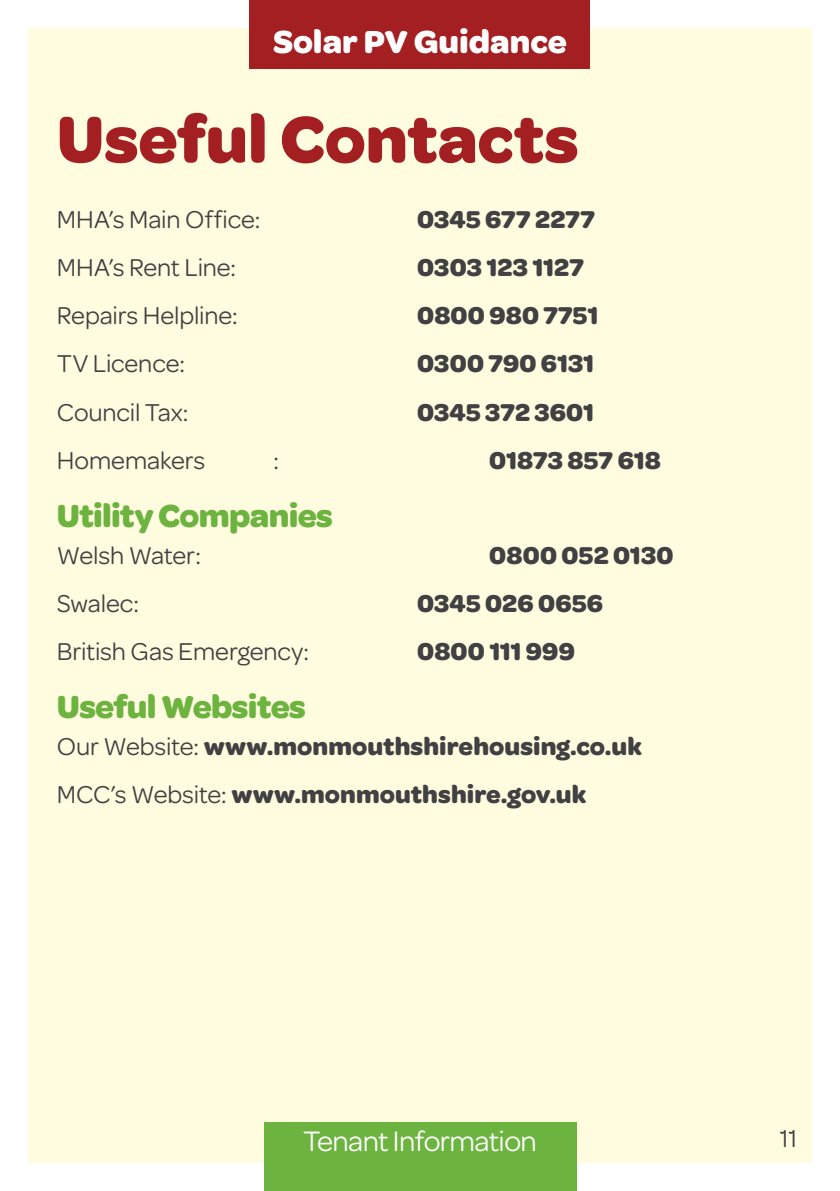
<style>
.page{position:relative;width:840px;height:1191px;background:#fff}
.page>*{position:absolute;margin:0;border:0;box-sizing:border-box;transform-origin:0 0}
.t1{font:700 70px "Omnes";letter-spacing:-.005em;color:#a31f21}
.t2{font:700 34px "Omnes";letter-spacing:-.02em;color:#6cb33f}
.t3{font:700 34px "Omnes";color:#fff}
.t4{font:30px "Omnes";letter-spacing:-.02em;color:#fff}
.t5{font:700 26px/48.2px "Omnes";letter-spacing:.005em;color:#414042}
.t6{font:26px "Omnes";letter-spacing:-.005em;color:#414042}
.s1{font-weight:400}
</style>
<div class="page">
<div style="left:28px;top:28px;width:783px;height:1134px;background:#fffcdf"></div>
<div style="left:249px;top:0;width:341px;height:68px;background:#a31f21"></div>
<div style="left:264px;top:1123px;width:311px;height:68px;background:#6cb33f"></div>
<h2 class="t3" style="left:273px;top:16px;width:295px">Solar PV Guidance</h2>
<h1 class="t1" style="left:57px;top:87px;width:523px">Useful Contacts</h1>
<p class="t6" style="left:57px;top:201px;width:205px">MHA’s Main Office:</p>
<p class="t5" style="left:417px;top:193px;width:179px">0345 677 2277</p>
<p class="t6" style="left:57px;top:250px;width:181px">MHA’s Rent Line:</p>
<p class="t5" style="left:417px;top:242px;width:168px">0303 123 1127</p>
<p class="t6" style="left:57px;top:298px;width:183px">Repairs Helpline:</p>
<p class="t5" style="left:417px;top:290px;width:183px">0800 980 7751</p>
<p class="t6" style="left:57px;top:346px;width:130px">TV Licence:</p>
<p class="t5" style="left:417px;top:338px;width:178px">0300 790 6131</p>
<p class="t6" style="left:57px;top:394px;width:133px">Council Tax:</p>
<p class="t5" style="left:417px;top:386px;width:178px">0345 372 3601</p>
<p class="t6" style="left:57px;top:442px;width:150px">Homemakers</p>
<p class="t6" style="left:273px;top:442px;width:8px">:</p>
<p class="t5" style="left:489px;top:435px;width:173px">01873 857 618</p>
<h2 class="t2" style="left:57px;top:490px;width:278px">Utility Companies</h2>
<p class="t6" style="left:57px;top:537px;width:146px">Welsh Water:</p>
<p class="t5" style="left:489px;top:529px;width:186px">0800 052 0130</p>
<p class="t6" style="left:57px;top:585px;width:84px">Swalec:</p>
<p class="t5" style="left:417px;top:577px;width:187px">0345 026 0656</p>
<p class="t6" style="left:57px;top:634px;width:254px">British Gas Emergency:</p>
<p class="t5" style="left:417px;top:626px;width:159px">0800 111 999</p>
<h2 class="t2" style="left:57px;top:681px;width:251px">Useful Websites</h2>
<p class="t5" style="left:57px;top:720px;width:586px"><span class="s1">Our Website:</span> www.monmouthshirehousing.co.uk<br><span class="s1">MCC’s Website:</span> www.monmouthshire.gov.uk</p>
<p class="t4" style="left:303px;top:1121px;width:235px">Tenant Information</p>
<p class="t6" style="left:779px;top:1121px;width:19px">11</p>
</div>
